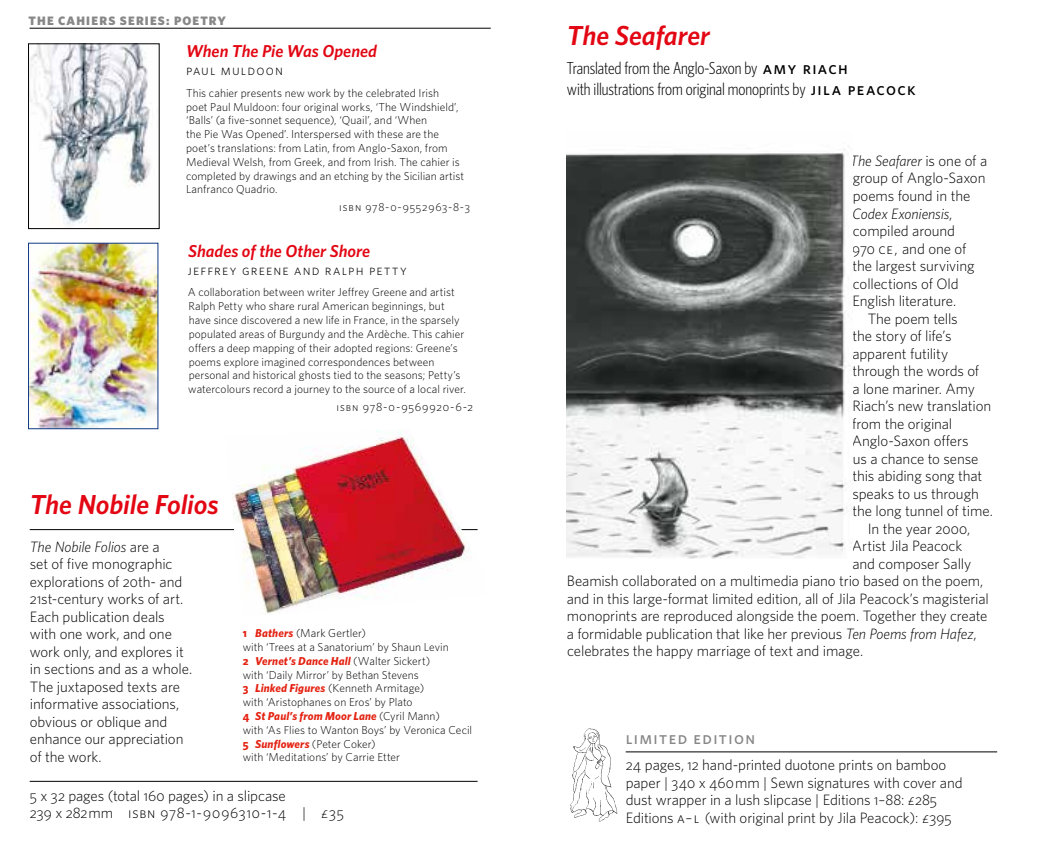
<style>
.page{position:relative;width:1063px;height:851px;background:#fff}
.page>*{position:absolute;margin:0;border:0;box-sizing:border-box;transform-origin:0 0}
.t1{font:italic 600 27.5px "Whitney";letter-spacing:-.005em;color:#e30613}
.t2{font:300 17.38px/20.9px "Whitney Condensed";letter-spacing:-.005em;color:#000}
.t3{font:500 17.38px "Whitney";letter-spacing:.08em;color:#878787}
.t4{font:italic 600 17.25px "Whitney";color:#e30613}
.t5{font:300 15px/17.5px "Whitney";letter-spacing:-.01em;color:#000}
.t6{font:italic 300 15px "Whitney";letter-spacing:-.005em;color:#000}
.t7{font:300 14.38px "Whitney";letter-spacing:.08em;color:#000}
.t8{font:900 12.25px "Whitney";letter-spacing:.095em;color:#878787}
.t9{font:300 11.88px "Whitney";letter-spacing:.065em;color:#000}
.t10{font:300 11.5px/13.8px "Whitney";letter-spacing:.005em;color:#000}
.t11{font:300 11.5px "Whitney";letter-spacing:.07em;color:#000}
.s1{font-size:11.5px}
.s2{font-style:italic}
.s3{font-weight:700;color:#e42313}
.s4{font-weight:700;font-style:italic;color:#e42313}
.s5{font-family:"Whitney";font-weight:500}
.s6{font-style:normal}
</style>
<div class="page">
<img style="left:571px;top:728px;width:46px;height:93px">
<img style="left:567px;top:149px;width:286px;height:409px">
<hr style="left:626px;top:751px;width:371px;height:1px;background:#000">
<hr style="left:30px;top:529px;width:448px;height:1px;background:#000">
<hr style="left:30px;top:781px;width:448px;height:1px;background:#000">
<img style="left:30px;top:46px;width:121px;height:180px">
<div style="left:28px;top:44px;width:131px;height:185px;border:1px solid #000"></div>
<img style="left:30px;top:245px;width:126px;height:182px">
<div style="left:28px;top:243px;width:130px;height:186px;border:1px solid #113b84"></div>
<hr style="left:30px;top:28px;width:461px;height:1px;background:#000">
<img style="left:225px;top:430px;width:253px;height:185px">
<p class="t8" style="left:29px;top:12px;width:199px">THE CAHIERS SERIES: POETRY</p>
<p class="t4" style="left:186px;top:40px;width:192px">When The Pie Was Opened</p>
<p class="t7" style="left:186px;top:60px;width:98px">Paul Muldoon</p>
<p class="t10" style="left:186px;top:85px;width:280px">This cahier presents new work by the celebrated Irish<br>poet Paul Muldoon: four original works, ‘The Windshield’, ‘Balls’ (a five-sonnet sequence), ‘Quail’, and ‘When<br>the Pie Was Opened’. Interspersed with these are the poet’s translations: from Latin, from Anglo-Saxon, from Medieval Welsh, from Greek, and from Irish. The cahier is completed by drawings and an etching by the Sicilian artist Lanfranco Quadrio.</p>
<p class="t11" style="left:339px;top:199px;width:133px">isbn 978-0-9552963-8-3</p>
<p class="t4" style="left:188px;top:239px;width:184px">Shades of the Other Shore</p>
<p class="t7" style="left:188px;top:260px;width:220px">jeffrey greene and ralph petty</p>
<p class="t10" style="left:188px;top:285px;width:280px">A collaboration between writer Jeffrey Greene and artist Ralph Petty who share rural American beginnings, but have since discovered a new life in France, in the sparsely populated areas of Burgundy and the Ardèche. This cahier offers a deep mapping of their adopted regions: Greene’s poems explore imagined correspondences between personal and historical ghosts tied to the seasons; Petty’s watercolours record a journey to the source of a local river.</p>
<p class="t9" style="left:336px;top:399px;width:138px"><span class="s1">isbn</span> 978-0-9569920-6-2</p>
<h1 class="t1" style="left:30px;top:486px;width:190px">The Nobile Folios</h1>
<p class="t5" style="left:30px;top:537px;width:164px"><span class="s2">The Nobile Folios</span> are a<br>set of five monographic explorations of 20th- and<br>21st-century works of art.<br>Each publication deals with one work, and one work only, and explores it in sections and as a whole.<br>The juxtaposed texts are informative associations, obvious or oblique and enhance our appreciation of the work.</p>
<p class="t10" style="left:243px;top:625px;width:231px"><span class="s3">1</span> <span class="s4">Bathers</span> (Mark Gertler)<br>with ‘Trees at a Sanatorium’ by Shaun Levin<br><span class="s3">2</span> <span class="s4">Vernet’s Dance Hall</span> (Walter Sickert)<br>with ‘Daily Mirror’ by Bethan Stevens<br><span class="s3">3</span> <span class="s4">Linked Figures</span> (Kenneth Armitage)<br>with ‘Aristophanes on Eros’ by Plato<br><span class="s3">4</span> <span class="s4">St Paul’s from Moor Lane</span> (Cyril Mann)<br>with ‘As Flies to Wanton Boys’ by Veronica Cecil <span class="s3">5</span> <span class="s4">Sunflowers</span> (Peter Coker)<br>with ‘Meditations’ by Carrie Etter</p>
<p class="t5" style="left:30px;top:786px;width:316px">5 x 32 pages (total 160 pages) in a slipcase<br>239 x 282 mm isbn 978-1-9096310-1-4 | £35</p>
<h1 class="t1" style="left:567px;top:17px;width:145px">The Seafarer</h1>
<p class="t2" style="left:567px;top:58px;width:350px">Translated from the Anglo-Saxon by <span class="s5">Amy Riach<br></span>with illustrations from original monoprints by <span class="s5">Jila Peacock</span></p>
<p class="t6" style="left:850px;top:151px;width:138px">The Seafarer <span class="s6">is one of a</span></p>
<p class="t5" style="left:853px;top:169px;width:134px">group of Anglo-Saxon</p>
<p class="t5" style="left:853px;top:186px;width:119px">poems found in the</p>
<p class="t6" style="left:853px;top:203px;width:101px">Codex Exoniensis<span class="s6">,</span></p>
<p class="t5" style="left:853px;top:221px;width:104px">compiled around</p>
<p class="t5" style="left:852px;top:239px;width:116px">970 CE, and one of</p>
<p class="t5" style="left:852px;top:256px;width:124px">the largest surviving</p>
<p class="t5" style="left:853px;top:274px;width:107px">collections of Old</p>
<p class="t5" style="left:852px;top:291px;width:105px">English literature.</p>
<p class="t5" style="left:868px;top:309px;width:92px">The poem tells</p>
<p class="t5" style="left:852px;top:326px;width:101px">the story of life’s</p>
<p class="t5" style="left:852px;top:344px;width:97px">apparent futility</p>
<p class="t5" style="left:852px;top:361px;width:128px">through the words of</p>
<p class="t5" style="left:852px;top:379px;width:124px">a lone mariner. Amy</p>
<p class="t5" style="left:852px;top:396px;width:140px">Riach’s new translation</p>
<p class="t5" style="left:852px;top:414px;width:102px">from the original</p>
<p class="t5" style="left:852px;top:431px;width:118px">Anglo-Saxon offers</p>
<p class="t5" style="left:853px;top:449px;width:127px">us a chance to sense</p>
<p class="t5" style="left:852px;top:466px;width:131px">this abiding song that</p>
<p class="t5" style="left:852px;top:484px;width:128px">speaks to us through</p>
<p class="t5" style="left:852px;top:502px;width:142px">the long tunnel of time.</p>
<p class="t5" style="left:868px;top:519px;width:104px">In the year 2000,</p>
<p class="t5" style="left:852px;top:537px;width:112px">Artist Jila Peacock</p>
<p class="t5" style="left:852px;top:554px;width:120px">and composer Sally</p>
<p class="t5" style="left:567px;top:572px;width:418px">Beamish collaborated on a multimedia piano trio based on the poem,</p>
<p class="t5" style="left:567px;top:589px;width:424px">and in this large-format limited edition, all of Jila Peacock’s magisterial</p>
<p class="t5" style="left:567px;top:607px;width:422px">monoprints are reproduced alongside the poem. Together they create</p>
<p class="t5" style="left:567px;top:624px;width:412px">a formidable publication that like her previous <span class="s2">Ten Poems from Hafez</span>,</p>
<p class="t5" style="left:567px;top:642px;width:298px">celebrates the happy marriage of text and image.</p>
<p class="t3" style="left:626px;top:726px;width:131px">LIMITED EDITION</p>
<p class="t5" style="left:626px;top:755px;width:338px">24 pages, 12 hand-printed duotone prints on bamboo paper | 340 x 460 mm | Sewn signatures with cover and dust wrapper in a lush slipcase | Editions 1–88: £285<br>Editions A–L (with original print by Jila Peacock): £395</p>
</div>
